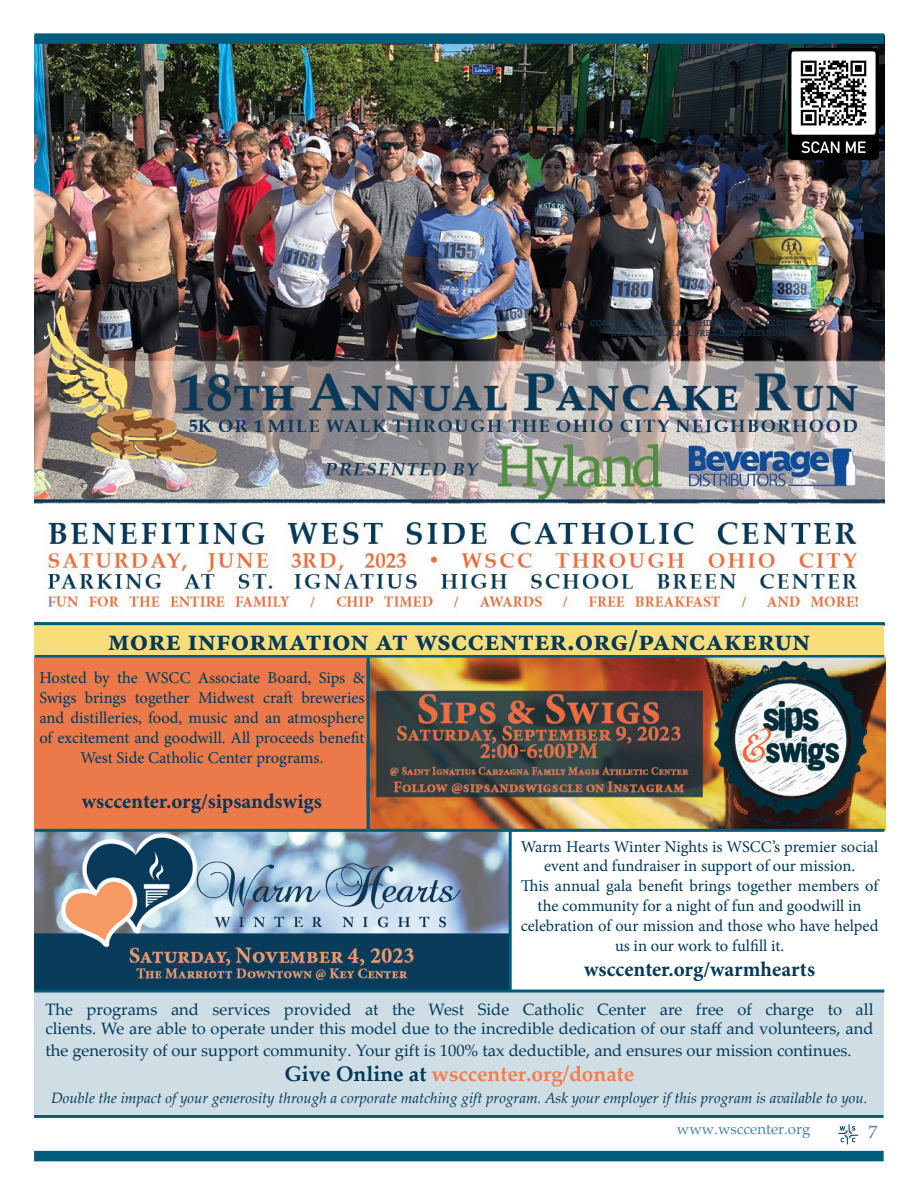
<style>
.page{position:relative;width:918px;height:1188px;background:#fff}
.page>*{position:absolute;margin:0;border:0;box-sizing:border-box;transform-origin:0 0}
.t1{font:700 30px "Minion Pro";color:#003859}
.t2{font:700 21px "Minion Pro";color:#003859}
.t3{font:700 21px "Palatino Linotype";color:#f47d4b}
.t4{font:18px "Palatino Linotype";color:#4f85a3}
.t5{font:16.5px/19.8px "Minion Pro";color:#003859;text-align:center}
.t6{font:16.5px/19.8px "Palatino Linotype";color:#003859}
.t7{font:italic 15px "Palatino Linotype";color:#003859}
.t8{font:15px "Palatino Linotype";color:#4f85a3}
.s1{color:#003859}
</style>
<div class="page">
<div style="left:34px;top:657px;width:336px;height:173px;background:#ec794a"></div>
<img style="left:34px;top:832px;width:475px;height:158px">
<img style="left:370px;top:657px;width:515px;height:173px">
<img style="left:34px;top:44px;width:850px;height:569px">
<div style="left:34px;top:1151px;width:850px;height:10px;background:#015b7d"></div>
<hr style="left:34px;top:1115px;width:850px;height:3px;background:#015b7d">
<div style="left:34px;top:33px;width:850px;height:11px;background:#015b7d"></div>
<svg style="left:838px;top:1124px;width:20px;height:20px"></svg>
<div style="left:35px;top:993px;width:849px;height:122px;background:#cedee4"></div>
<hr style="left:35px;top:655px;width:849px;height:3px;background:#015b7d">
<div style="left:34px;top:625px;width:850px;height:30px;background:#f8de7b"></div>
<hr style="left:34px;top:990px;width:850px;height:3px;background:#015b7d">
<img style="left:788px;top:48px;width:90px;height:112px">
<hr style="left:34px;top:622px;width:850px;height:3px;background:#015b7d">
<hr style="left:35px;top:829px;width:849px;height:3px;background:#015b7d">
<hr style="left:367px;top:658px;width:3px;height:172px;background:#015b7d">
<hr style="left:509px;top:829px;width:3px;height:162px;background:#015b7d">
<p class="t1" style="left:108px;top:619px;width:704px">more information at wsccenter.org/pancakerun</p>
<p class="t5" style="left:39px;top:668px;width:327px">Hosted by the WSCC Associate Board, Sips &amp; Swigs brings together Midwest craft breweries and distilleries, food, music and an atmosphere of excitement and goodwill. All proceeds benefit West Side Catholic Center programs.</p>
<p class="t2" style="left:82px;top:786px;width:242px">wsccenter.org/sipsandswigs</p>
<p class="t5" style="left:521px;top:837px;width:359px">Warm Hearts Winter Nights is WSCC’s premier social event and fundraiser in support of our mission.</p>
<p class="t5" style="left:521px;top:876px;width:359px">This annual gala benefit brings together members of the community for a night of fun and goodwill in</p>
<p class="t5" style="left:521px;top:916px;width:359px">celebration of our mission and those who have helped us in our work to fulfill it.</p>
<p class="t2" style="left:584px;top:954px;width:232px">wsccenter.org/warmhearts</p>
<p class="t6" style="left:45px;top:999px;width:830px">The programs and services provided at the West Side Catholic Center are free of charge to all clients. We are able to operate under this model due to the incredible dedication of our staff and volunteers, and</p>
<p class="t6" style="left:45px;top:1040px;width:808px">the generosity of our support community. Your gift is 100% tax deductible, and ensures our mission continues.</p>
<p class="t3" style="left:284px;top:1059px;width:351px"><span class="s1">Give Online at</span> wsccenter.org/donate</p>
<p class="t7" style="left:51px;top:1087px;width:818px">Double the impact of your generosity through a corporate matching gift program. Ask your employer if this program is available to you.</p>
<p class="t8" style="left:677px;top:1119px;width:135px">www.wsccenter.org</p>
<p class="t4" style="left:868px;top:1119px;width:10px">7</p>
</div>
